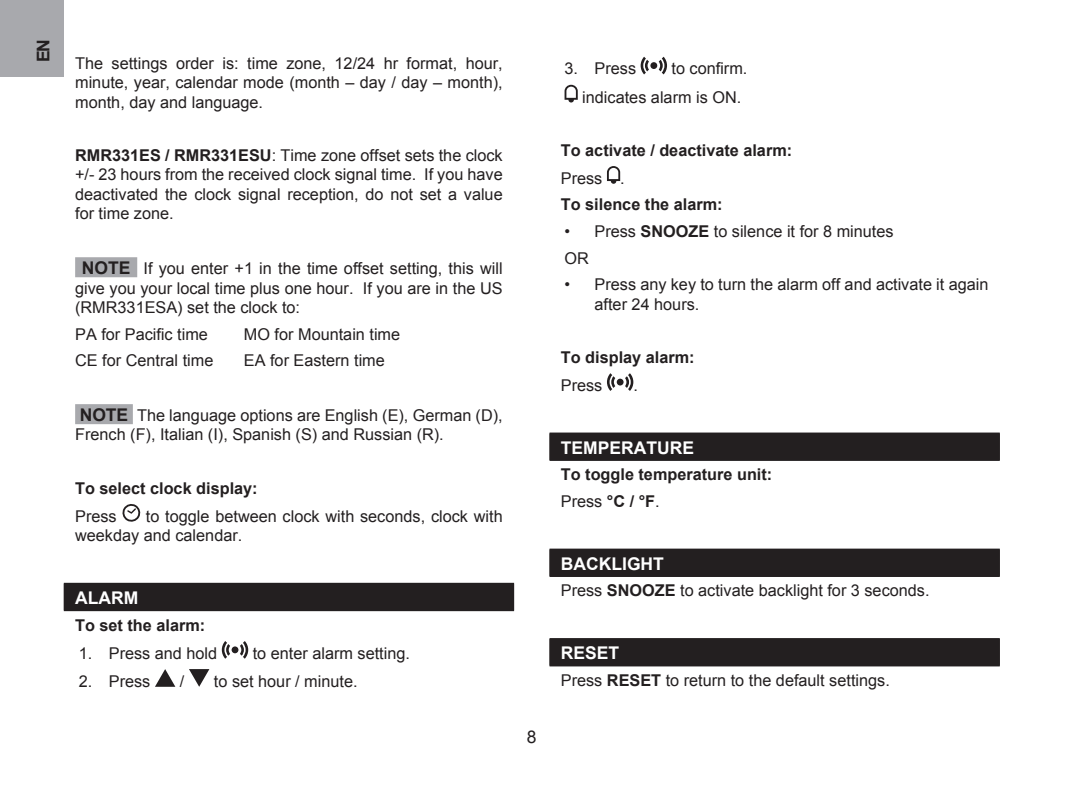
<style>
.page{position:relative;width:1092px;height:787px;background:#fff}
.page>*{position:absolute;margin:0;border:0;box-sizing:border-box;transform-origin:0 0}
.t1{font:700 17.5px "Arial";color:#fff}
.t2{font:700 17.5px "Arial";color:#231f20}
.t3{font:16.25px/19.5px "Arial";color:#231f20}
.t4{font:700 16.25px/26.5px "Arial";color:#231f20}
.s1{font-weight:700}
.s2{font-weight:700;font-size:17.5px}
.s3{font-weight:400}
</style>
<div class="page">
<div style="left:0;top:0;width:64px;height:77px;background:#a8a9ad"></div>
<div style="left:75px;top:257px;width:62px;height:20px;background:#a8a9ad"></div>
<div style="left:75px;top:404px;width:58px;height:20px;background:#a8a9ad"></div>
<div style="left:64px;top:583px;width:450px;height:28px;background:#231f20"></div>
<svg style="left:122px;top:504px;width:18px;height:17px"></svg>
<div style="left:231px;top:646px;width:7px;height:7px;background:#231f20;border-radius:50%"></div>
<svg style="left:222px;top:641px;width:8px;height:17px"></svg>
<svg style="left:240px;top:641px;width:8px;height:17px"></svg>
<svg style="left:155px;top:669px;width:20px;height:17px"></svg>
<svg style="left:189px;top:669px;width:20px;height:17px"></svg>
<div style="left:549px;top:433px;width:450px;height:28px;background:#333031"></div>
<div style="left:549px;top:432px;width:450px;height:28px;background:#231f20"></div>
<div style="left:549px;top:549px;width:450px;height:28px;background:#231f20"></div>
<div style="left:549px;top:548px;width:450px;height:28px;background:#231f20"></div>
<div style="left:549px;top:639px;width:450px;height:27px;background:#231f20"></div>
<div style="left:549px;top:638px;width:450px;height:27px;background:#231f20"></div>
<div style="left:650px;top:62px;width:7px;height:7px;background:#231f20;border-radius:50%"></div>
<svg style="left:640px;top:57px;width:9px;height:17px"></svg>
<svg style="left:658px;top:57px;width:9px;height:17px"></svg>
<svg style="left:564px;top:85px;width:13px;height:17px"></svg>
<svg style="left:607px;top:166px;width:13px;height:18px"></svg>
<svg style="left:616px;top:378px;width:7px;height:7px"></svg>
<svg style="left:607px;top:373px;width:8px;height:18px"></svg>
<svg style="left:625px;top:373px;width:8px;height:18px"></svg>
<p class="t2" style="left:32px;top:62px;width:24px;rotate:-90deg">EN</p>
<p class="t3" style="left:75px;top:53px;width:429px;text-align:justify">The settings order is: time zone, 12/24 hr format, hour, minute, year, calendar mode (month – day / day – month), month, day and language.</p>
<p class="t3" style="left:75px;top:145px;width:429px;text-align:justify"><span class="s1">RMR331ES / RMR331ESU</span>: Time zone offset sets the clock +/- 23 hours from the received clock signal time. If you have deactivated the clock signal reception, do not set a value for time zone.</p>
<p class="t3" style="left:75px;top:259px;width:429px;text-align:justify;text-indent:7px"><span class="s2">NOTE</span> If you enter +1 in the time offset setting, this will give you your local time plus one hour. If you are in the US (RMR331 ESA) set the clock to:</p>
<p class="t3" style="left:75px;top:324px;width:134px">PA for Pacific time</p>
<p class="t3" style="left:244px;top:324px;width:158px">MO for Mountain time</p>
<p class="t3" style="left:75px;top:351px;width:140px">CE for Central time</p>
<p class="t3" style="left:244px;top:351px;width:142px">EA for Eastern time</p>
<p class="t3" style="left:75px;top:405px;width:429px"><span class="s2">NOTE</span> The language options are English (E), German (D),<br>French (F), Italian (I), Spanish (S) and Russian (R).</p>
<p class="t4" style="left:75px;top:475px;width:184px">To select clock display:</p>
<p class="t3" style="left:75px;top:506px;width:43px">Press</p>
<p class="t3" style="left:75px;top:506px;width:429px;text-indent:71px">to toggle between clock with seconds, clock with weekday and calendar.</p>
<p class="t1" style="left:75px;top:586px;width:38px">alarm</p>
<p class="t4" style="left:75px;top:612px;width:132px">To set the alarm:</p>
<p class="t3" style="left:79px;top:643px;width:140px">1 . Press and hold</p>
<p class="t3" style="left:253px;top:643px;width:159px">to enter alarm setting.</p>
<p class="t3" style="left:79px;top:671px;width:73px">2. Press</p>
<p class="t3" style="left:180px;top:671px;width:6px">/</p>
<p class="t3" style="left:214px;top:671px;width:145px">to set hour / minute.</p>
<p class="t3" style="left:582px;top:55px;width:167px;line-height:28px;text-indent:89px">to confirm. indicates alarm is ON.</p>
<p class="t3" style="left:564px;top:59px;width:73px">3. Press</p>
<p class="t4" style="left:561px;top:137px;width:233px">To activate / deactivate alarm:</p>
<p class="t3" style="left:561px;top:168px;width:65px">Press .</p>
<p class="t4" style="left:561px;top:192px;width:163px">To silence the alarm:</p>
<p class="t3" style="left:564px;top:218px;width:330px;line-height:26.5px">• Press <span class="s1">SNOOZE</span> to silence it for 8 minutes<br>OR</p>
<p class="t3" style="left:594px;top:275px;width:395px;text-indent:-30px">• Press any key to turn the alarm off and activate it again after 24 hours.</p>
<p class="t4" style="left:561px;top:344px;width:135px">To display alarm:</p>
<p class="t3" style="left:561px;top:375px;width:43px">Press</p>
<p class="t3" style="left:633px;top:375px;width:6px">.</p>
<p class="t1" style="left:561px;top:436px;width:24px">Temperature</p>
<p class="t4" style="left:561px;top:462px;width:213px">To toggle temperature unit:<br><span class="s3">Press</span> °C / °F<span class="s3">.</span></p>
<p class="t1" style="left:561px;top:552px;width:13px">bac</p>
<p class="t1" style="left:598px;top:552px;width:62px">klig ht</p>
<p class="t3" style="left:561px;top:581px;width:370px">Press <span class="s1">SNOOZE</span> to activate backlight for 3 seconds.</p>
<p class="t1" style="left:561px;top:641px;width:25px">Reset</p>
<p class="t3" style="left:561px;top:670px;width:330px">Press <span class="s1">RESET</span> to return to the default settings.</p>
</div>
